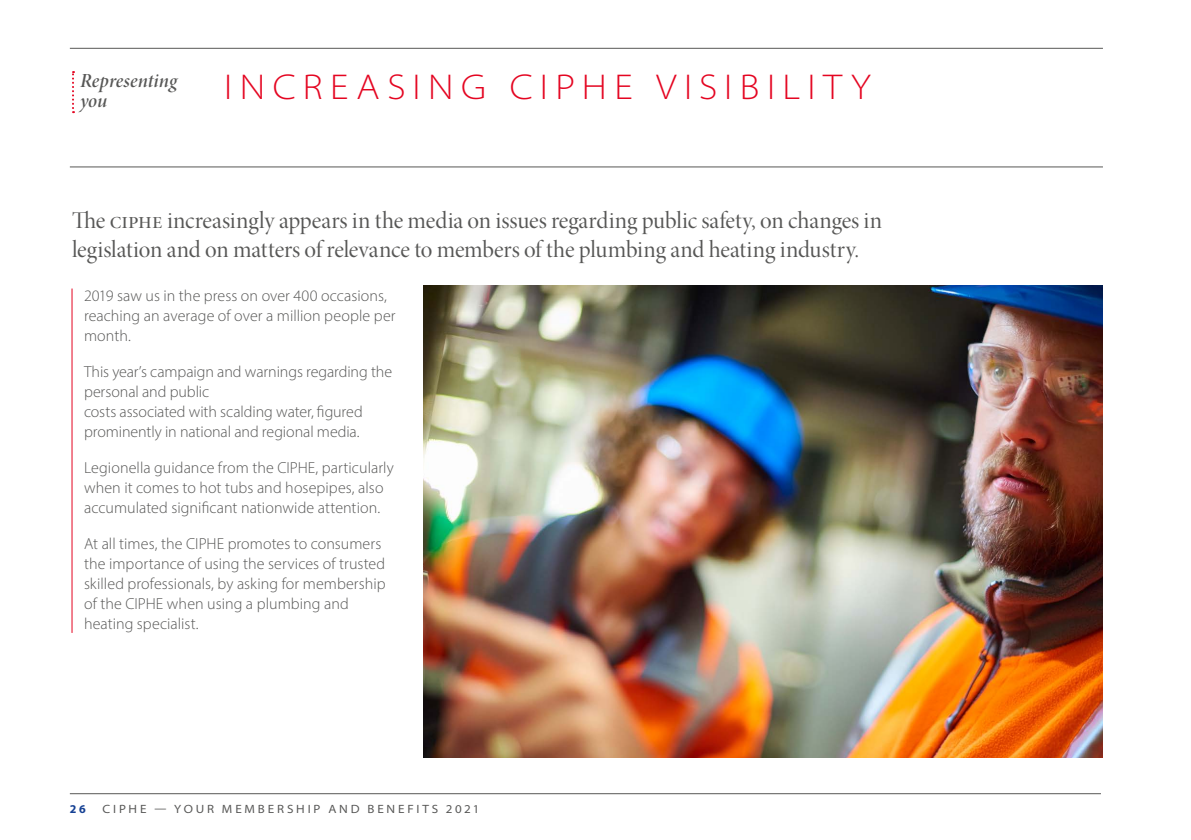
<style>
.page{position:relative;width:1191px;height:840px;background:#fff}
.page>*{position:absolute;margin:0;border:0;box-sizing:border-box;transform-origin:0 0}
.Heading_1{font:300 semi-expanded 36px "Myriad Pro";letter-spacing:.205em;color:#e40521}
.Body_intro{font:24px/28px "Minion Pro Disp";letter-spacing:-.005em;color:#575756}
.Running_section_2{font:20px/20px "Minion Pro Semibold It Disp";color:#575756}
.Body{font:300 16px/20px "Myriad Pro";color:#575756}
.t1{font:semi-expanded 12px "Myriad Pro";letter-spacing:.24em;color:#575756}
.t2{font:700 12px "Myriad Pro";color:#164194}
</style>
<div class="page">
<hr style="left:70px;top:792px;width:1031px;height:1px;background:#575756">
<hr style="left:70px;top:48px;width:1033px;height:1px;background:#575756">
<hr style="left:70px;top:166px;width:1033px;height:1px;background:#575756">
<hr style="left:72px;top:288px;width:1px;height:344px;background:#e40521">
<svg style="left:72px;top:71px;width:2px;height:42px"></svg>
<img style="left:424px;top:285px;width:679px;height:472px">
<p class="Running_section_2" style="left:80px;top:70px;width:99px">Representing you</p>
<p class="Heading_1" style="left:224px;top:65px;width:648px">INCREASING CIPHE VISIBILITY</p>
<p class="Body_intro" style="left:72px;top:207px;width:811px">The CIPHE increasingly appears in the media on issues regarding public safety, on changes in legislation and on matters of relevance to members of the plumbing and heating industry.</p>
<p class="Body" style="left:84px;top:285px;width:313px">2019 saw us in the press on over 400 occasions, reaching an average of over a million people per month.</p>
<p class="Body" style="left:84px;top:361px;width:310px">This year’s campaign and warnings regarding the personal and public<br>costs associated with scalding water, figured prominently in national and regional media.</p>
<p class="Body" style="left:84px;top:457px;width:311px">Legionella guidance from the CIPHE, particularly when it comes to hot tubs and hosepipes, also accumulated significant nationwide attention.</p>
<p class="Body" style="left:84px;top:533px;width:303px">At all times, the CIPHE promotes to consumers the importance of using the services of trusted skilled professionals, by asking for membership of the CIPHE when using a plumbing and heating specialist.</p>
<p class="t2" style="left:70px;top:801px;width:17px">26</p>
<p class="t1" style="left:103px;top:801px;width:378px">CIPHE — YOUR MEMBERSHIP AND BENEFITS 2021</p>
</div>
